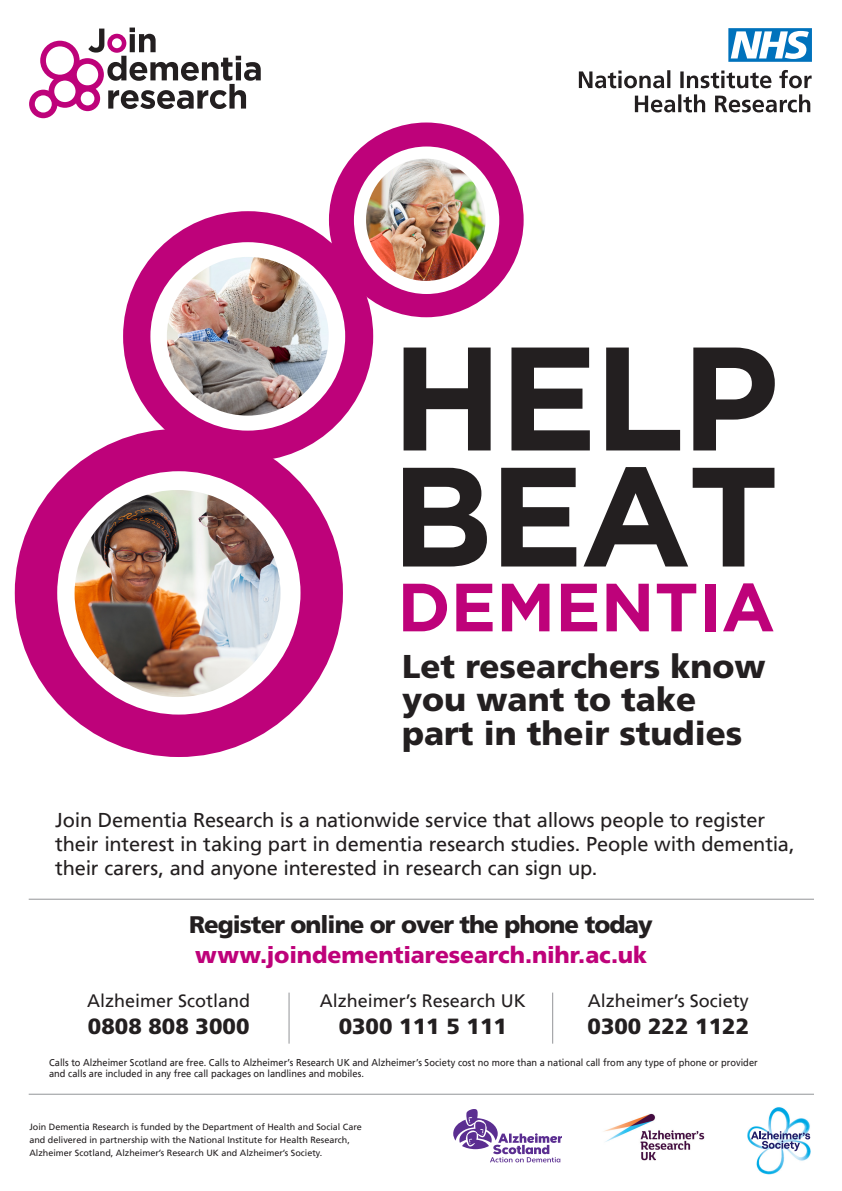
<style>
.page{position:relative;width:842px;height:1191px;background:#fff}
.page>*{position:absolute;margin:0;border:0;box-sizing:border-box;transform-origin:0 0}
.t1{font:700 147px "Gotham";color:#231f20}
.t2{font:700 141px "Gotham";color:#231f20}
.t3{font:700 68px "Gotham";color:#be027a}
.t4{font:900 33px/33.5px "Frutiger LT Std";color:#231f20}
.t5{font:900 24px "Frutiger LT Std";letter-spacing:-.04em;color:#231f20}
.t6{font:900 23px "Frutiger LT Std";letter-spacing:-.005em;color:#be027a}
.t7{font:900 22px "Frutiger LT Std";color:#231f20}
.t8{font:20px/24px "Frutiger LT";letter-spacing:-.01em;color:#231f20}
.t9{font:18px "Frutiger LT";color:#231f20}
.t10{font:10px/11px "Frutiger LT";color:#231f20;scale:.93 1}
.t11{font:9px/13px "Frutiger LT";color:#231f20}
</style>
<div class="page">
<svg style="left:29px;top:28px;width:232px;height:90px"></svg>
<svg style="left:635px;top:94px;width:175px;height:18px"></svg>
<svg style="left:579px;top:70px;width:233px;height:18px"></svg>
<svg style="left:728px;top:28px;width:84px;height:34px"></svg>
<hr style="left:29px;top:1093px;width:785px;height:1px;background:#939598">
<img style="left:603px;top:1113px;width:102px;height:48px">
<img style="left:747px;top:1107px;width:64px;height:67px">
<svg style="left:751px;top:1131px;width:59px;height:20px"></svg>
<svg style="left:453px;top:1109px;width:109px;height:53px"></svg>
<div style="left:15px;top:429px;width:328px;height:328px;border:42px solid #be027a;border-radius:50%"></div>
<img style="left:75px;top:490px;width:205px;height:207px">
<hr style="left:29px;top:898px;width:785px;height:1px;background:#939598">
<hr style="left:289px;top:992px;width:1px;height:51px;background:#939598">
<hr style="left:552px;top:992px;width:1px;height:51px;background:#939598">
<div style="left:329px;top:122px;width:195px;height:195px;background:#be027a;border-radius:50%"></div>
<div style="left:354px;top:146px;width:145px;height:148px;background:#fff;border-radius:50%"></div>
<img style="left:366px;top:159px;width:120px;height:122px">
<div style="left:123px;top:211px;width:250px;height:250px;background:#be027a;border-radius:50%"></div>
<div style="left:150px;top:242px;width:195px;height:188px;background:#fff;border-radius:50%"></div>
<img style="left:167px;top:257px;width:162px;height:158px">
<p class="t1" style="left:391px;top:313px;width:389px">HELP</p>
<p class="t2" style="left:391px;top:435px;width:390px">BEAT</p>
<p class="t3" style="left:397px;top:568px;width:379px">DEMENTIA</p>
<p class="t4" style="left:402px;top:650px;width:365px">Let researchers know you want to take part in their studies</p>
<p class="t8" style="left:55px;top:808px;width:741px">Join Dementia Research is a nationwide service that allows people to register their interest in taking part in dementia research studies. People with dementia, their carers, and anyone interested in research can sign up.</p>
<p class="t5" style="left:189px;top:910px;width:465px">Register online or over the phone today</p>
<p class="t6" style="left:195px;top:940px;width:453px">www.joindementiaresearch.nihr.ac.uk</p>
<p class="t9" style="left:87px;top:990px;width:165px">Alzheimer Scotland</p>
<p class="t7" style="left:88px;top:1012px;width:163px">0808 808 3000</p>
<p class="t9" style="left:320px;top:990px;width:208px">Alzheimer’s Research UK</p>
<p class="t7" style="left:339px;top:1012px;width:170px">0300 111 5 111</p>
<p class="t9" style="left:588px;top:990px;width:163px">Alzheimer’s Society</p>
<p class="t7" style="left:587px;top:1012px;width:163px">0300 222 1122</p>
<p class="t10" style="left:49px;top:1057px;width:763px">Calls to Alzheimer Scotland are free. Calls to Alzheimer’s Research UK and Alzheimer’s Society cost no more than a national call from any type of phone or provider and calls are included in any free call packages on landlines and mobiles.</p>
<p class="t11" style="left:29px;top:1120px;width:334px">Join Dementia Research is funded by the Department of Health and Social Care and delivered in partnership with the National Institute for Health Research,<br>Alzheimer Scotland, Alzheimer’s Research UK and Alzheimer’s Society.</p>
</div>
